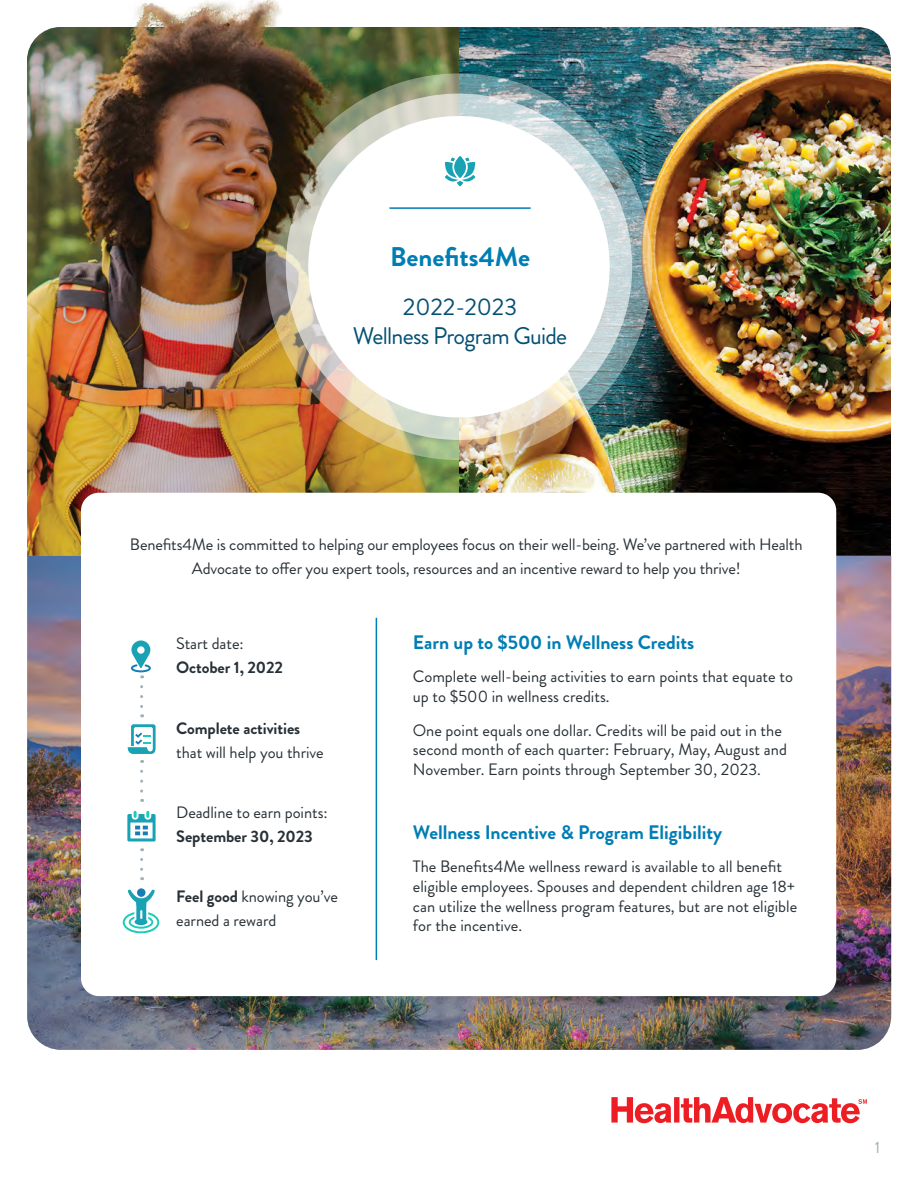
<style>
.page{position:relative;width:918px;height:1188px;background:#fff}
.page>*{position:absolute;margin:0;border:0;box-sizing:border-box;transform-origin:0 0}
.t1{font:700 27px "Brandon Grotesque";color:#007db4}
.t2{font:24px/28.8px "Brandon Grotesque";letter-spacing:-.03em;color:#045073;text-align:center}
.t3{font:700 19.5px "Brandon Grotesque";color:#007db4}
.t4{font:16.5px/19.8px "Brandon Grotesque";color:#273137}
.t5{font:700 16.5px "Brandon Grotesque";letter-spacing:-.005em;color:#273137}
.t6{font:16.5px "Brandon Grotesque";color:#a2afb6}
.s1{font-weight:700}
</style>
<div class="page">
<img style="left:459px;top:27px;width:432px;height:529px">
<img style="left:27px;top:27px;width:432px;height:529px">
<img style="left:266px;top:73px;width:386px;height:387px;border-radius:50%">
<svg style="left:286px;top:94px;width:346px;height:346px;background:#d9dcd4"></svg>
<div style="left:308px;top:116px;width:302px;height:301px;background:#fff;border-radius:50%"></div>
<hr style="left:389px;top:207px;width:142px;height:2px;background:#007db4">
<svg style="left:445px;top:156px;width:31px;height:30px"></svg>
<img style="left:81px;top:0;width:265px;height:273px">
<img style="left:27px;top:556px;width:864px;height:494px">
<div style="left:81px;top:493px;width:755px;height:503px;background:#fff;border-radius:18px"></div>
<svg style="left:611px;top:1097px;width:256px;height:26px"></svg>
<hr style="left:376px;top:618px;width:1px;height:342px;background:#007db4">
<svg style="left:128px;top:724px;width:28px;height:30px"></svg>
<svg style="left:131px;top:640px;width:20px;height:38px"></svg>
<svg style="left:140px;top:687px;width:3px;height:30px"></svg>
<svg style="left:140px;top:771px;width:3px;height:31px"></svg>
<svg style="left:140px;top:859px;width:3px;height:21px"></svg>
<svg style="left:137px;top:888px;width:9px;height:9px"></svg>
<svg style="left:123px;top:890px;width:36px;height:43px"></svg>
<svg style="left:127px;top:811px;width:29px;height:30px"></svg>
<h1 class="t1" style="left:390px;top:238px;width:141px">Benefits4Me</h1>
<h2 class="t2" style="left:353px;top:292px;width:216px">2022-2023<br>Wellness Program Guide</h2>
<p class="t4" style="left:130px;top:533px;width:674px;line-height:24px;text-align:center">Benefits4Me is committed to helping our employees focus on their well-being. We’ve partnered with Health<br>Advocate to offer you expert tools, resources and an incentive reward to help you thrive!</p>
<p class="t4" style="left:176px;top:634px;width:69px">Start date:</p>
<p class="t5" style="left:176px;top:656px;width:108px">October 1, 2022</p>
<p class="t5" style="left:176px;top:716px;width:126px">Complete activities</p>
<p class="t4" style="left:176px;top:742px;width:149px">that will help you thrive</p>
<p class="t4" style="left:176px;top:803px;width:153px">Deadline to earn points:</p>
<p class="t5" style="left:176px;top:825px;width:138px">September 30, 2023</p>
<p class="t4" style="left:176px;top:885px;width:163px;line-height:24px"><span class="s1">Feel good</span> knowing you’ve earned a reward</p>
<p class="t3" style="left:413px;top:629px;width:283px">Earn up to $500 in Wellness Credits</p>
<p class="t4" style="left:413px;top:667px;width:382px">Complete well-being activities to earn points that equate to up to $500 in wellness credits.</p>
<p class="t4" style="left:413px;top:720px;width:376px">One point equals one dollar. Credits will be paid out in the second month of each quarter: February, May, August and<br>November. Earn points through September 30, 2023.</p>
<p class="t3" style="left:413px;top:818px;width:311px">Wellness Incentive &amp; Program Eligibility</p>
<p class="t4" style="left:413px;top:857px;width:386px">The Benefits4Me wellness reward is available to all benefit eligible employees. Spouses and dependent children age 18+ can utilize the wellness program features, but are not eligible for the incentive.</p>
<p class="t6" style="left:875px;top:1136px;width:7px">1</p>
</div>
